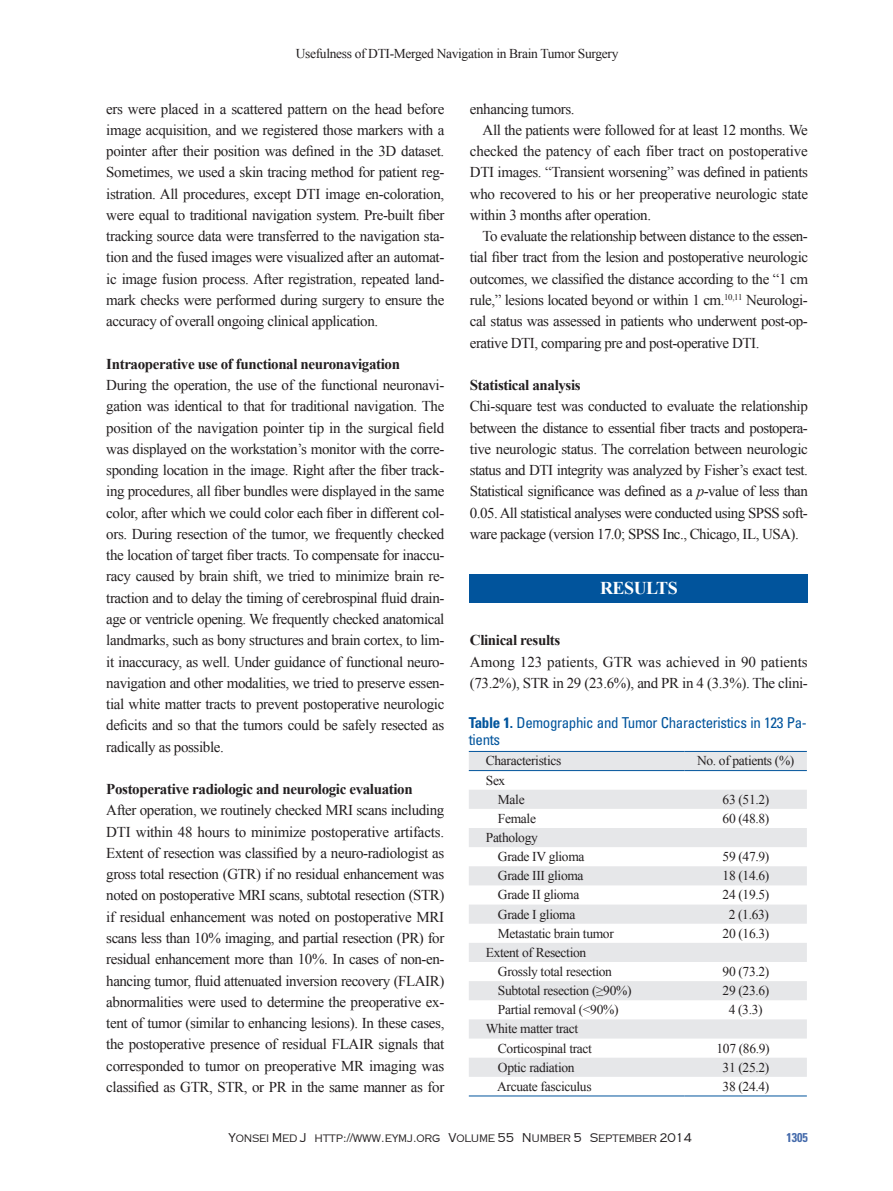
<style>
.page{position:relative;width:893px;height:1191px;background:#fff}
.page>*{position:absolute;margin:0;border:0;box-sizing:border-box;transform-origin:0 0}
.t1{font:700 18px "Times New Roman";letter-spacing:-.025em;color:#fff}
.본문_YMJ{font:15px/21.3px "Times New Roman";letter-spacing:-.025em;color:#231f20;text-align:justify}
.소제목_YMJ{font:700 15px "Times New Roman";letter-spacing:-.025em;color:#231f20}
.본문_YMJ-2{font:15px/21.3px "Times New Roman";color:#231f20}
.표제목_YMJ{font:condensed 15px/16.5px "Univers LT Std";letter-spacing:-.025em;color:#01549c}
.표본문_YMJ{font:13.5px "Times New Roman";letter-spacing:-.025em;color:#231f20}
.런닝_YMJ{font:13.5px "Times New Roman";letter-spacing:-.025em;color:#231f20}
.t2{font:700 condensed 12.75px "Univers LT Std";color:#446aab;scale:.95 1}
.t3{font:300 12px "Metalcut";letter-spacing:-.025em;color:#231f20}
.s1{font-style:italic}
.s2{font-weight:700}
</style>
<div class="page">
<div style="left:470px;top:574px;width:338px;height:29px;background:#01549c"></div>
<svg style="left:469px;top:752px;width:338px;height:324px;fill:#e6e7e9"></svg>
<hr style="left:469px;top:751px;width:216px;height:1px;background:#01549c">
<hr style="left:685px;top:751px;width:122px;height:1px;background:#01549c">
<hr style="left:469px;top:770px;width:216px;height:1px;background:#01549c">
<hr style="left:685px;top:770px;width:122px;height:1px;background:#01549c">
<hr style="left:469px;top:1095px;width:216px;height:1px;background:#01549c">
<hr style="left:685px;top:1095px;width:122px;height:1px;background:#01549c">
<p class="런닝_YMJ" style="left:296px;top:44px;width:324px">Usefulness of DTI-Merged Navigation in Brain Tumor Surgery</p>
<p class="본문_YMJ" style="left:106px;top:98px;width:340px">ers were placed in a scattered pattern on the head before image acquisition, and we registered those markers with a pointer after their position was defined in the 3D dataset.<br>Sometimes, we used a skin tracing method for patient reg&shy;istration. All procedures, except DTI image en-coloration, were equal to traditional navigation system. Pre-built fiber tracking source data were transferred to the navigation sta&shy;tion and the fused images were visualized after an automat&shy;ic image fusion process. After registration, repeated land&shy;mark checks were performed during surgery to ensure the accuracy of overall ongoing clinical application.</p>
<p class="소제목_YMJ" style="left:106px;top:353px;width:295px">Intraoperative use of functional neuronavigation</p>
<p class="본문_YMJ" style="left:106px;top:374px;width:340px">During the operation, the use of the functional neuronavi&shy;gation was identical to that for traditional navigation. The position of the navigation pointer tip in the surgical field was displayed on the workstation’s monitor with the corre&shy;sponding location in the image. Right after the fiber track&shy;ing procedures, all fiber bundles were displayed in the same color, after which we could color each fiber in different col&shy;ors. During resection of the tumor, we frequently checked the location of target fiber tracts. To compensate for inaccu&shy;racy caused by brain shift, we tried to minimize brain re&shy;traction and to delay the timing of cerebrospinal fluid drain&shy;age or ventricle opening. We frequently checked anatomical landmarks, such as bony structures and brain cortex, to lim&shy;it inaccuracy, as well. Under guidance of functional neuro&shy;navigation and other modalities, we tried to preserve essen&shy;tial white matter tracts to prevent postoperative neurologic deficits and so that the tumors could be safely resected as radically as possible.</p>
<p class="소제목_YMJ" style="left:106px;top:778px;width:308px">Postoperative radiologic and neurologic evaluation</p>
<p class="본문_YMJ" style="left:106px;top:799px;width:340px">After operation, we routinely checked MRI scans including DTI within 48 hours to minimize postoperative artifacts.<br>Extent of resection was classified by a neuro-radiologist as gross total resection (GTR) if no residual enhancement was noted on postoperative MRI scans, subtotal resection (STR) if residual enhancement was noted on postoperative MRI scans less than 10% imaging, and partial resection (PR) for residual enhancement more than 10%. In cases of non-en&shy;hancing tumor, fluid attenuated inversion recovery (FLAIR) abnormalities were used to determine the preoperative ex&shy;tent of tumor (similar to enhancing lesions). In these cases, the postoperative presence of residual FLAIR signals that corresponded to tumor on preoperative MR imaging was classified as GTR, STR, or PR in the same manner as for</p>
<p class="본문_YMJ" style="left:470px;top:98px;width:106px">enhancing tumors.</p>
<p class="본문_YMJ" style="left:470px;top:119px;width:340px;text-indent:13px">All the patients were followed for at least 12 months. We checked the patency of each fiber tract on postoperative DTI images. “Transient worsening” was defined in patients who recovered to his or her preoperative neurologic state within 3 months after operation.</p>
<p class="본문_YMJ" style="left:470px;top:225px;width:340px;text-indent:13px">To evaluate the relationship between distance to the essen&shy;tial fiber tract from the lesion and postoperative neurologic outcomes, we classified the distance according to the “1 cm rule,” lesions located beyond or within 1 cm.<sup>10,11</sup> Neurologi&shy;cal status was assessed in patients who underwent post-op&shy;erative DTI, comparing pre and post-operative DTI.</p>
<p class="소제목_YMJ" style="left:470px;top:375px;width:112px">Statistical analysis</p>
<p class="본문_YMJ" style="left:470px;top:395px;width:340px">Chi-square test was conducted to evaluate the relationship between the distance to essential fiber tracts and postopera&shy;tive neurologic status. The correlation between neurologic status and DTI integrity was analyzed by Fisher’s exact test.<br>Statistical significance was defined as a <span class="s1">p</span>-value of less than 0.05. All statistical analyses were conducted using SPSS soft&shy;ware package (version 17.0; SPSS Inc., Chicago, IL, USA).</p>
<p class="t1" style="left:600px;top:576px;width:79px">RESULTS</p>
<p class="소제목_YMJ" style="left:470px;top:630px;width:92px">Clinical results</p>
<p class="본문_YMJ-2" style="left:470px;top:650px;width:340px">Among 123 patients, GTR was achieved in 90 patients (73.2%), STR in 29 (23.6%), and PR in 4 (3.3%). The clini-</p>
<p class="표제목_YMJ" style="left:469px;top:714px;width:340px"><span class="s2">Table 1.</span> Demographic and Tumor Characteristics in 123 Pa&shy;tients</p>
<p class="표본문_YMJ" style="left:486px;top:752px;width:77px">Characteristics</p>
<p class="표본문_YMJ" style="left:697px;top:752px;width:99px">No. of patients (%)</p>
<p class="표본문_YMJ" style="left:486px;top:771px;width:21px">Sex</p>
<p class="표본문_YMJ" style="left:498px;top:790px;width:28px">Male</p>
<p class="표본문_YMJ" style="left:723px;top:790px;width:48px">63 (51.2)</p>
<p class="표본문_YMJ" style="left:498px;top:809px;width:40px">Female</p>
<p class="표본문_YMJ" style="left:723px;top:809px;width:48px">60 (48.8)</p>
<p class="표본문_YMJ" style="left:486px;top:828px;width:54px">Pathology</p>
<p class="표본문_YMJ" style="left:498px;top:847px;width:88px">Grade IV glioma</p>
<p class="표본문_YMJ" style="left:723px;top:847px;width:48px">59 (47.9)</p>
<p class="표본문_YMJ" style="left:498px;top:866px;width:87px">Grade III glioma</p>
<p class="표본문_YMJ" style="left:723px;top:866px;width:48px">18 (14.6)</p>
<p class="표본문_YMJ" style="left:498px;top:886px;width:83px">Grade II glioma</p>
<p class="표본문_YMJ" style="left:723px;top:886px;width:48px">24 (19.5)</p>
<p class="표본문_YMJ" style="left:498px;top:905px;width:79px">Grade I glioma</p>
<p class="표본문_YMJ" style="left:729px;top:905px;width:42px">2 (1.63)</p>
<p class="표본문_YMJ" style="left:498px;top:924px;width:117px">Metastatic brain tumor</p>
<p class="표본문_YMJ" style="left:723px;top:924px;width:48px">20 (16.3)</p>
<p class="표본문_YMJ" style="left:486px;top:943px;width:102px">Extent of Resection</p>
<p class="표본문_YMJ" style="left:498px;top:962px;width:116px">Grossly total resection</p>
<p class="표본문_YMJ" style="left:723px;top:962px;width:48px">90 (73.2)</p>
<p class="표본문_YMJ" style="left:498px;top:981px;width:135px">Subtotal resection (≥90%)</p>
<p class="표본문_YMJ" style="left:723px;top:981px;width:48px">29 (23.6)</p>
<p class="표본문_YMJ" style="left:498px;top:1000px;width:122px">Partial removal (&lt;90%)</p>
<p class="표본문_YMJ" style="left:729px;top:1000px;width:35px">4 (3.3)</p>
<p class="표본문_YMJ" style="left:486px;top:1019px;width:94px">White matter tract</p>
<p class="표본문_YMJ" style="left:498px;top:1039px;width:96px">Corticospinal tract</p>
<p class="표본문_YMJ" style="left:716px;top:1039px;width:55px">107 (86.9)</p>
<p class="표본문_YMJ" style="left:498px;top:1058px;width:78px">Optic radiation</p>
<p class="표본문_YMJ" style="left:723px;top:1058px;width:48px">31 (25.2)</p>
<p class="표본문_YMJ" style="left:497px;top:1077px;width:96px">Arcuate fasciculus</p>
<p class="표본문_YMJ" style="left:723px;top:1077px;width:48px">38 (24.4)</p>
<p class="t3" style="left:228px;top:1130px;width:465px">Yonsei Med J http://www.eymj.org Volume 55 Number 5 September 2014</p>
<p class="t2" style="left:786px;top:1129px;width:24px">1305</p>
</div>
